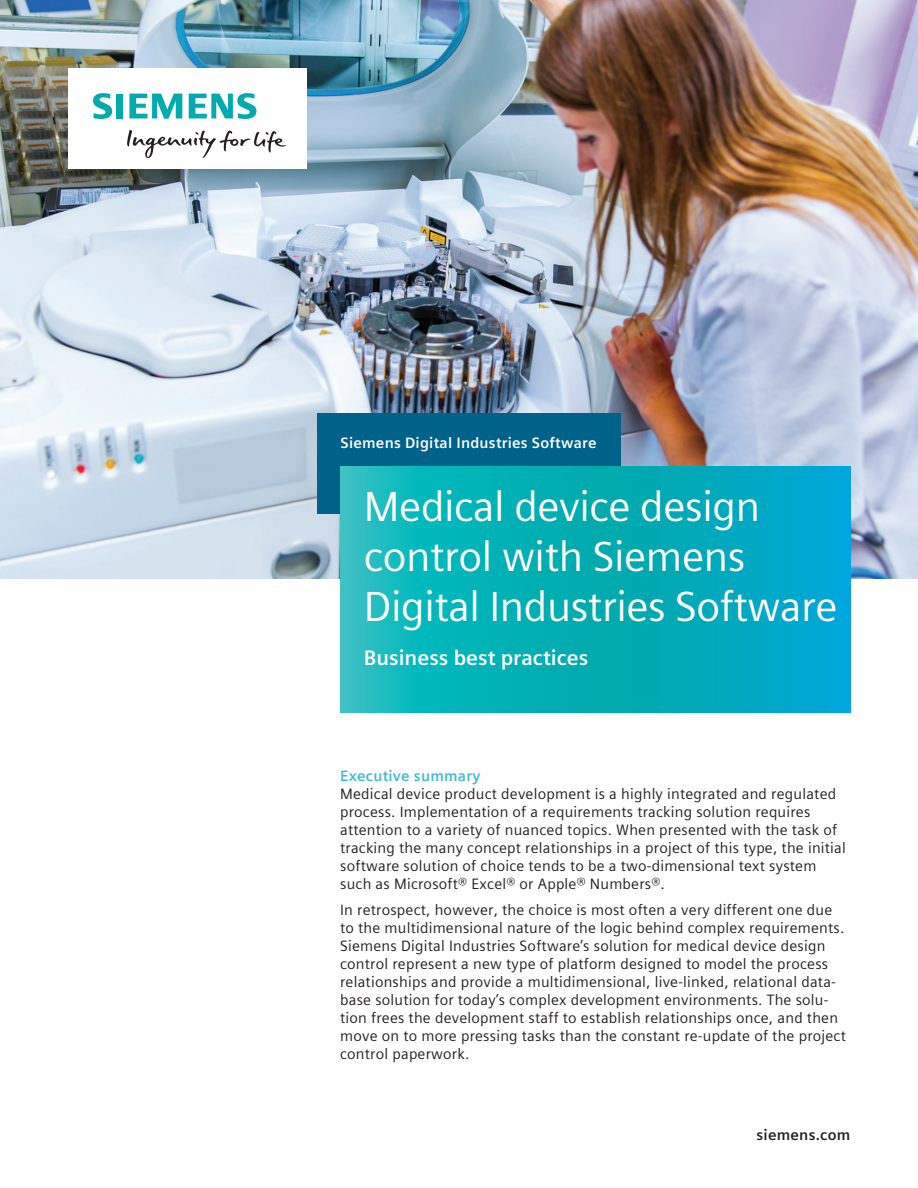
<style>
.page{position:relative;width:918px;height:1188px;background:#fff}
.page>*{position:absolute;margin:0;border:0;box-sizing:border-box;transform-origin:0 0}
.t1{font:42px/50.4px "Siemens Sans Global";letter-spacing:-.01em;color:#fff}
.t2{font:700 21px "Siemens Sans Global";color:#fff}
.t3{font:15px/18px "Siemens Sans Global";letter-spacing:.015em;color:#231f20}
.t4{font:700 15px "Siemens Sans Global";letter-spacing:.015em;color:#fff}
.t5{font:700 15px "Siemens Sans Global";letter-spacing:.015em;color:#41bad2}
.t6{font:700 15px "Siemens Sans Global";letter-spacing:.015em;color:#231f20}
</style>
<div class="page">
<img style="left:0;top:0;width:918px;height:578px">
<div style="left:317px;top:413px;width:304px;height:101px;background:#006288"></div>
<div style="left:68px;top:68px;width:238px;height:101px;background:#fff"></div>
<svg style="left:127px;top:130px;width:159px;height:28px"></svg>
<svg style="left:93px;top:93px;width:30px;height:26px"></svg>
<svg style="left:129px;top:94px;width:53px;height:25px"></svg>
<svg style="left:189px;top:93px;width:67px;height:26px"></svg>
<svg style="left:340px;top:466px;width:510px;height:246px;background:#05aebc"></svg>
<p class="t4" style="left:341px;top:431px;width:258px">Siemens Digital Industries Software</p>
<h1 class="t1" style="left:364px;top:481px;width:475px">Medical device design control with Siemens<br>Digital Industries Software</h1>
<h2 class="t2" style="left:364px;top:641px;width:226px">Business best practices</h2>
<p class="t5" style="left:340px;top:764px;width:142px">Executive summary</p>
<p class="t3" style="left:340px;top:784px;width:507px">Medical device product development is a highly integrated and regulated process. Implementation of a requirements tracking solution requires attention to a variety of nuanced topics. When presented with the task of tracking the many concept relationships in a project of this type, the initial software solution of choice tends to be a two-dimensional text system such as Microsoft® Excel® or Apple® Numbers®.</p>
<p class="t3" style="left:340px;top:901px;width:507px">In retrospect, however, the choice is most often a very different one due to the multidimensional nature of the logic behind complex requirements.<br>Siemens Digital Industries Software’s solution for medical device design control represent a new type of platform designed to model the process relationships and provide a multidimensional, live-linked, relational data&shy;base solution for today’s complex development environments. The solu&shy;tion frees the development staff to establish relationships once, and then move on to more pressing tasks than the constant re-update of the project control paperwork.</p>
<p class="t6" style="left:757px;top:1123px;width:95px">siemens.com</p>
</div>
